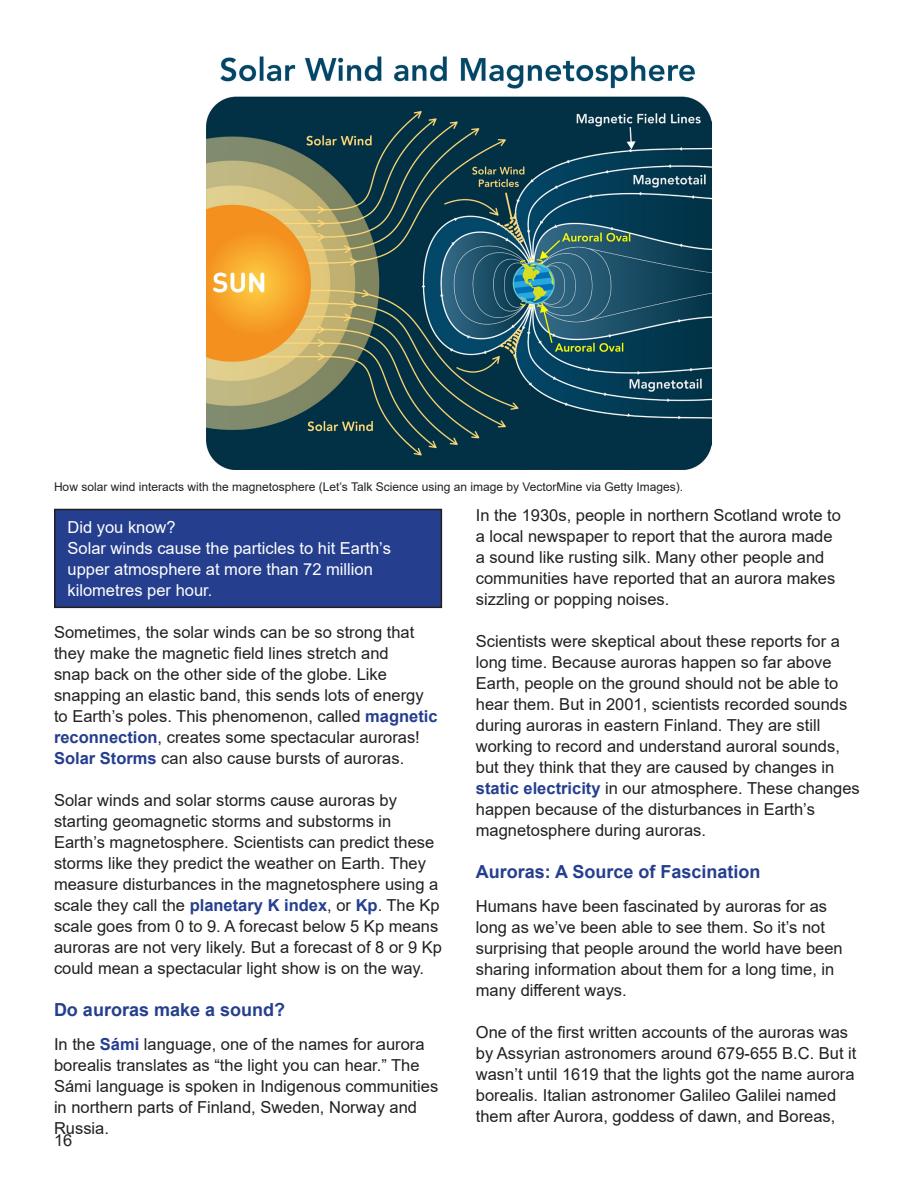
<style>
.page{position:relative;width:918px;height:1188px;background:#fff}
.page>*{position:absolute;margin:0;border:0;box-sizing:border-box;transform-origin:0 0}
.t1{font:700 18px "Arial";color:#253f8e}
.Body_text{font:16.5px/21px "Arial";color:#231f20}
.did_you_know{font:16.5px/21px "Arial";color:#fff}
.t2{font:12px "Arial";color:#231f20}
.s1{font-weight:700;color:#253f8e}
</style>
<div class="page">
<div style="left:55px;top:509px;width:386px;height:98px;background:#253f8e"></div>
<div style="left:54px;top:509px;width:388px;height:99px;border:2px solid #231f20"></div>
<img style="left:206px;top:56px;width:506px;height:414px">
<p class="t2" style="left:54px;top:478px;width:631px">How solar wind interacts with the magnetosphere (Let’s Talk Science using an image by VectorMine via Getty Images).</p>
<p class="Body_text" style="left:476px;top:504px;width:367px">In the 1930s, people in northern Scotland wrote to a local newspaper to report that the aurora made a sound like rusting silk. Many other people and communities have reported that an aurora makes sizzling or popping noises.</p>
<p class="Body_text" style="left:476px;top:630px;width:385px">Scientists were skeptical about these reports for a long time. Because auroras happen so far above Earth, people on the ground should not be able to hear them. But in 2001, scientists recorded sounds during auroras in eastern Finland. They are still working to record and understand auroral sounds, but they think that they are caused by changes in <span class="s1">static electricity</span> in our atmosphere. These changes happen because of the disturbances in Earth’s magnetosphere during auroras.</p>
<h4 class="t1" style="left:476px;top:859px;width:286px">Auroras: A Source of Fascination</h4>
<p class="Body_text" style="left:476px;top:896px;width:368px">Humans have been fascinated by auroras for as long as we’ve been able to see them. So it’s not surprising that people around the world have been sharing information about them for a long time, in many different ways.</p>
<p class="Body_text" style="left:476px;top:1022px;width:382px">One of the first written accounts of the auroras was by Assyrian astronomers around 679-655 B.C. But it wasn’t until 1619 that the lights got the name aurora borealis. Italian astronomer Galileo Galilei named them after Aurora, goddess of dawn, and Boreas,</p>
<p class="did_you_know" style="left:68px;top:516px;width:110px">Did you know?</p>
<p class="did_you_know" style="left:68px;top:537px;width:325px">Solar winds cause the particles to hit Earth’s upper atmosphere at more than 72 million kilometres per hour.</p>
<p class="Body_text" style="left:54px;top:621px;width:385px">Sometimes, the solar winds can be so strong that they make the magnetic field lines stretch and<br>snap back on the other side of the globe. Like snapping an elastic band, this sends lots of energy to Earth’s poles. This phenomenon, called <span class="s1">magnetic reconnection</span>, creates some spectacular auroras!<br><span class="s1">Solar Storms</span> can also cause bursts of auroras.</p>
<p class="Body_text" style="left:54px;top:789px;width:390px">Solar winds and solar storms cause auroras by starting geomagnetic storms and substorms in Earth’s magnetosphere. Scientists can predict these storms like they predict the weather on Earth. They measure disturbances in the magnetosphere using a scale they call the <span class="s1">planetary K index</span>, or <span class="s1">Kp</span>. The Kp scale goes from 0 to 9. A forecast below 5 Kp means auroras are not very likely. But a forecast of 8 or 9 Kp could mean a spectacular light show is on the way.</p>
<h4 class="t1" style="left:54px;top:997px;width:233px">Do auroras make a sound?</h4>
<p class="Body_text" style="left:54px;top:1034px;width:386px">In the <span class="s1">Sámi</span> language, one of the names for aurora borealis translates as “the light you can hear.” The Sámi language is spoken in Indigenous communities in northern parts of Finland, Sweden, Norway and Russia.</p>
<p class="Body_text" style="left:54px;top:1130px;width:20px">16</p>
</div>
